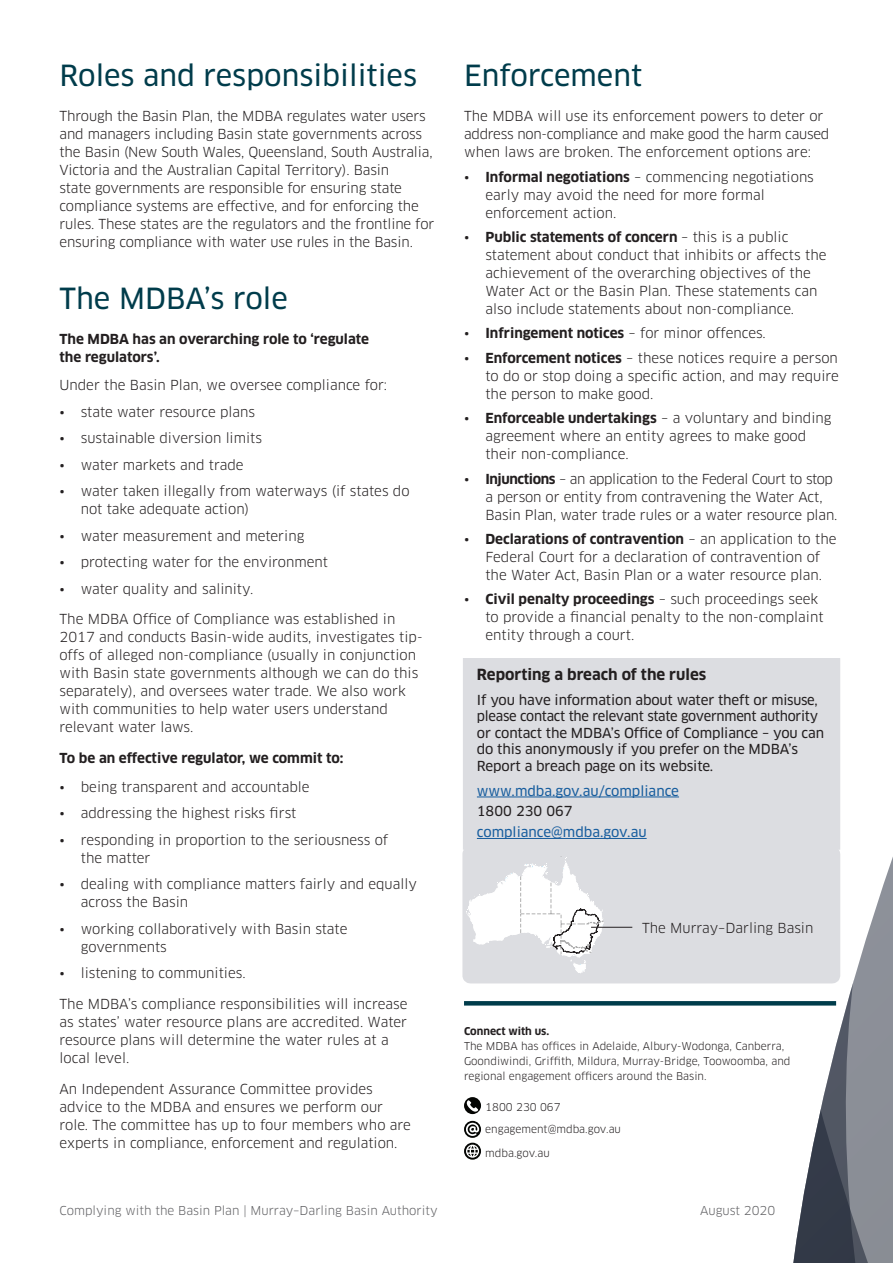
<style>
.page{position:relative;width:893px;height:1263px;background:#fff}
.page>*{position:absolute;margin:0;border:0;box-sizing:border-box;transform-origin:0 0}
.t1{font:28.5px "Clan OT News";color:#003c4b}
.t2{font:700 15px "Clan OT";color:#231f20}
.t3{font:13.5px/18px "Clan OT";color:#231f20}
.t4{font:13.5px/16.5px "Clan OT News";letter-spacing:-.01em;color:#231f20}
.t5{font:700 13.5px/18px "Clan OT";color:#231f20}
.t6{font:13.5px "Clan OT News";color:#175d9e}
.t7{font:12px "Clan OT";color:#616164}
.t8{font:10.5px/15px "Clan OT";color:#231f20}
.t9{font:700 10.5px "Clan OT";color:#231f20}
.s1{font-weight:700}
</style>
<div class="page">
<svg style="left:793px;top:857px;width:100px;height:406px"></svg>
<svg style="left:464px;top:1001px;width:372px;height:4px"></svg>
<svg style="left:464px;top:1097px;width:17px;height:17px"></svg>
<svg style="left:464px;top:1121px;width:17px;height:39px"></svg>
<div style="left:462px;top:850px;width:378px;height:133px;background:#dcdde1"></div>
<svg style="left:466px;top:856px;width:138px;height:118px"></svg>
<hr style="left:591px;top:927px;width:41px;height:1px;background:#231f20">
<div style="left:464px;top:668px;width:375px;height:172px;background:#dcdde1"></div>
<div style="left:463px;top:658px;width:377px;height:192px;border:20px solid #dcdde1"></div>
<hr style="left:477px;top:796px;width:202px;height:1px;background:#175d9e">
<hr style="left:477px;top:838px;width:170px;height:1px;background:#175d9e">
<h1 class="t1" style="left:60px;top:59px;width:359px">Roles and responsibilities</h1>
<p class="t3" style="left:60px;top:107px;width:376px">Through the Basin Plan, the MDBA regulates water users and managers including Basin state governments across the Basin (New South Wales, Queensland, South Australia, Victoria and the Australian Capital Territory). Basin<br>state governments are responsible for ensuring state compliance systems are effective, and for enforcing the rules. These states are the regulators and the frontline for ensuring compliance with water use rules in the Basin.</p>
<h1 class="t1" style="left:60px;top:281px;width:230px">The MDBA’s role</h1>
<p class="t5" style="left:60px;top:330px;width:311px">The MDBA has an overarching role to ‘regulate the regulators’.</p>
<p class="t3" style="left:60px;top:376px;width:329px">Under the Basin Plan, we oversee compliance for:</p>
<p class="t3" style="left:60px;top:403px;width:197px">• state water resource plans</p>
<p class="t3" style="left:60px;top:429px;width:204px">• sustainable diversion limits</p>
<p class="t3" style="left:60px;top:456px;width:186px">• water markets and trade</p>
<p class="t3" style="left:81px;top:482px;width:330px;text-indent:-21px">• water taken illegally from waterways (if states do not take adequate action)</p>
<p class="t3" style="left:60px;top:527px;width:246px">• water measurement and metering</p>
<p class="t3" style="left:60px;top:553px;width:270px">• protecting water for the environment</p>
<p class="t3" style="left:60px;top:580px;width:195px">• water quality and salinity.</p>
<p class="t3" style="left:60px;top:610px;width:365px">The MDBA Office of Compliance was established in 2017 and conducts Basin-wide audits, investigates tip&shy;offs of alleged non-compliance (usually in conjunction with Basin state governments although we can do this separately), and oversees water trade. We also work with communities to help water users understand relevant water laws.</p>
<p class="t5" style="left:60px;top:749px;width:285px">To be an effective regulator, we commit to:</p>
<p class="t3" style="left:60px;top:778px;width:252px">• being transparent and accountable</p>
<p class="t3" style="left:60px;top:804px;width:238px">• addressing the highest risks first</p>
<p class="t3" style="left:81px;top:831px;width:309px;text-indent:-21px">• responding in proportion to the seriousness of the matter</p>
<p class="t3" style="left:81px;top:875px;width:338px;text-indent:-21px">• dealing with compliance matters fairly and equally across the Basin</p>
<p class="t3" style="left:81px;top:920px;width:268px;text-indent:-21px">• working collaboratively with Basin state governments</p>
<p class="t3" style="left:60px;top:964px;width:188px">• listening to communities.</p>
<p class="t3" style="left:60px;top:995px;width:349px">The MDBA’s compliance responsibilities will increase as states’ water resource plans are accredited. Water resource plans will determine the water rules at a local level.</p>
<p class="t3" style="left:60px;top:1080px;width:353px">An Independent Assurance Committee provides advice to the MDBA and ensures we perform our role. The committee has up to four members who are experts in compliance, enforcement and regulation.</p>
<h1 class="t1" style="left:464px;top:59px;width:180px">Enforcement</h1>
<p class="t3" style="left:464px;top:107px;width:367px">The MDBA will use its enforcement powers to deter or address non-compliance and make good the harm caused when laws are broken. The enforcement options are:</p>
<p class="t3" style="left:485px;top:168px;width:330px;text-indent:-21px">• <span class="s1">Informal negotiations</span> – commencing negotiations early may avoid the need for more formal enforcement action.</p>
<p class="t3" style="left:485px;top:228px;width:343px;text-indent:-21px">• <span class="s1">Public statements of concern</span> – this is a public statement about conduct that inhibits or affects the achievement of the overarching objectives of the Water Act or the Basin Plan. These statements can also include statements about non-compliance.</p>
<p class="t3" style="left:464px;top:324px;width:303px">• <span class="s1">Infringement notices</span> – for minor offences.</p>
<p class="t3" style="left:485px;top:349px;width:355px;text-align:justify;text-indent:-21px">• <span class="s1">Enforcement notices</span> – these notices require a person to do or stop doing a specific action, and may require the person to make good.</p>
<p class="t3" style="left:485px;top:409px;width:348px;text-indent:-21px">• <span class="s1">Enforceable undertakings</span> – a voluntary and binding agreement where an entity agrees to make good their non-compliance.</p>
<p class="t3" style="left:485px;top:469px;width:354px;text-indent:-21px">• <span class="s1">Injunctions</span> – an application to the Federal Court to stop a person or entity from contravening the Water Act,<br>Basin Plan, water trade rules or a water resource plan.</p>
<p class="t3" style="left:464px;top:530px;width:374px;text-align:center">• <span class="s1">Declarations of contravention</span> – an application to the<br>Federal Court for a declaration of contravention of<br>the Water Act, Basin Plan or a water resource plan.</p>
<p class="t3" style="left:485px;top:590px;width:340px;text-indent:-21px">• <span class="s1">Civil penalty proceedings</span> – such proceedings seek to provide a financial penalty to the non-complaint entity through a court.</p>
<p class="t2" style="left:477px;top:665px;width:231px">Reporting a breach of the rules</p>
<p class="t4" style="left:477px;top:691px;width:349px">If you have information about water theft or misuse, please contact the relevant state government authority or contact the MDBA’s Office of Compliance – you can do this anonymously if you prefer on the MDBA’s Report a breach page on its website.</p>
<p class="t6" style="left:477px;top:783px;width:204px">www.mdba.gov.au/compliance</p>
<p class="t4" style="left:477px;top:803px;width:97px">1800 230 067</p>
<p class="t6" style="left:477px;top:824px;width:171px">compliance@mdba.gov.au</p>
<p class="t3" style="left:642px;top:918px;width:173px">The Murray–Darling Basin</p>
<p class="t9" style="left:464px;top:1025px;width:87px">Connect with us.</p>
<p class="t8" style="left:464px;top:1039px;width:328px">The MDBA has offices in Adelaide, Albury-Wodonga, Canberra,<br>Goondiwindi, Griffith, Mildura, Murray-Bridge, Toowoomba, and regional engagement officers around the Basin.</p>
<p class="t8" style="left:485px;top:1096px;width:137px;line-height:22.2px">1800 230 067 engagement@mdba.gov.au</p>
<p class="t8" style="left:485px;top:1145px;width:66px">mdba.gov.au</p>
<p class="t7" style="left:60px;top:1203px;width:380px">Complying with the Basin Plan | Murray–Darling Basin Authority</p>
<p class="t7" style="left:700px;top:1203px;width:77px">August 2020</p>
</div>
